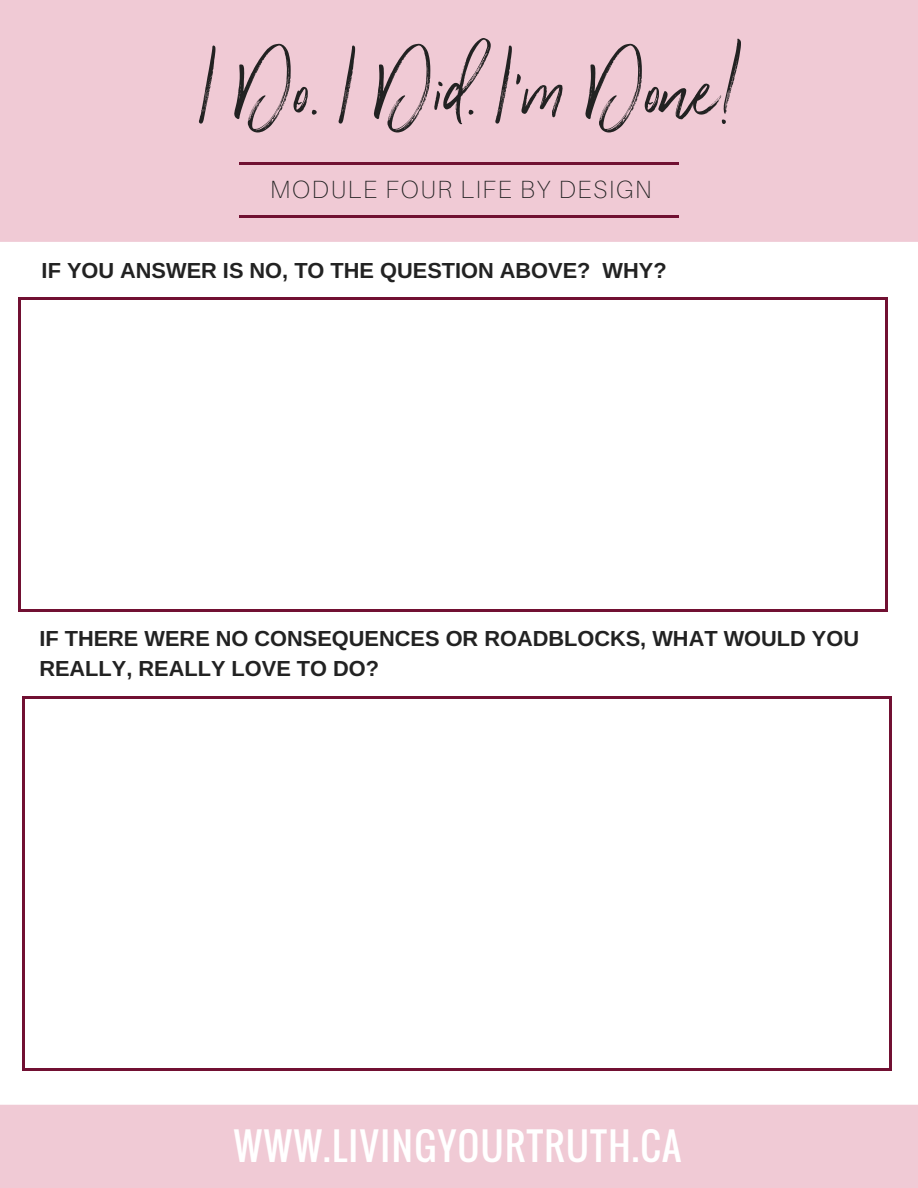
<style>
.page{position:relative;width:918px;height:1188px;background:#fff}
.page>*{position:absolute;margin:0;border:0;box-sizing:border-box;transform-origin:0 0}
.t1{font:136.95px "Wilderness Typeface";color:#222}
.t2{font:37.35px "Oswald";letter-spacing:.04em;color:#fff}
.t3{font:100 24.9px "Aileron";letter-spacing:.07em;color:#222}
.t4{font:700 21.75px/30.3px "Arimo";color:#222}
</style>
<div class="page">
<div style="left:0;top:0;width:918px;height:242px;background:#f0cad5"></div>
<svg style="left:239px;top:163px;width:13px;height:2px"></svg>
<svg style="left:666px;top:163px;width:13px;height:2px"></svg>
<hr style="left:252px;top:163px;width:90px;height:2px;background:#711032">
<hr style="left:342px;top:163px;width:90px;height:2px;background:#711032">
<hr style="left:432px;top:163px;width:90px;height:2px;background:#711032">
<hr style="left:522px;top:163px;width:90px;height:2px;background:#711032">
<hr style="left:612px;top:163px;width:54px;height:2px;background:#711032">
<svg style="left:239px;top:215px;width:13px;height:3px"></svg>
<svg style="left:666px;top:215px;width:13px;height:3px"></svg>
<hr style="left:252px;top:215px;width:90px;height:3px;background:#711032">
<hr style="left:342px;top:215px;width:90px;height:3px;background:#711032">
<hr style="left:432px;top:215px;width:90px;height:3px;background:#711032">
<hr style="left:522px;top:215px;width:90px;height:3px;background:#711032">
<hr style="left:612px;top:215px;width:54px;height:3px;background:#711032">
<div style="left:0;top:1105px;width:918px;height:83px;background:#f0cad5"></div>
<hr style="left:18px;top:299px;width:2px;height:311px;background:#711032">
<hr style="left:885px;top:299px;width:2px;height:311px;background:#711032">
<hr style="left:20px;top:610px;width:865px;height:2px;background:#711032">
<hr style="left:20px;top:297px;width:865px;height:2px;background:#711032">
<hr style="left:23px;top:699px;width:2px;height:370px;background:#711032">
<hr style="left:890px;top:699px;width:2px;height:370px;background:#711032">
<hr style="left:25px;top:1069px;width:865px;height:2px;background:#711032">
<hr style="left:25px;top:696px;width:865px;height:3px;background:#711032">
<h1 class="t1" style="left:201px;top:-1px;width:545px">I Do. I Did. I'm Done!</h1>
<p class="t3" style="left:270px;top:174px;width:383px">MODULE FOUR LIFE BY DESIGN</p>
<p class="t4" style="left:42px;top:255px;width:627px">IF YOU ANSWER IS NO, TO THE QUESTION ABOVE? WHY?</p>
<p class="t4" style="left:39px;top:623px;width:821px">IF THERE WERE NO CONSEQUENCES OR ROADBLOCKS, WHAT WOULD YOU<br>REALLY, REALLY LOVE TO DO?</p>
<h2 class="t2" style="left:234px;top:1118px;width:449px">WWW.LIVINGYOURTRUTH.CA</h2>
</div>
